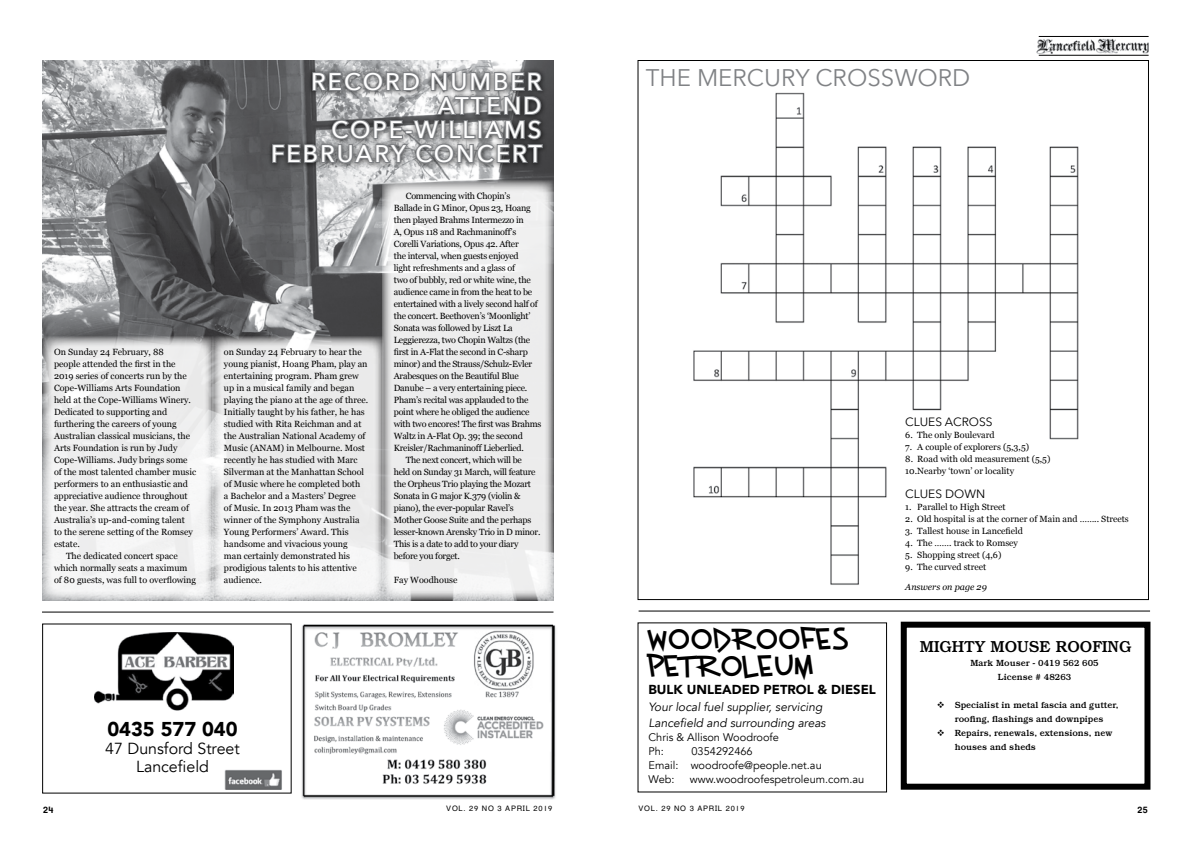
<style>
.page{position:relative;width:1191px;height:842px;background:#fff}
.page>*{position:absolute;margin:0;border:0;box-sizing:border-box;transform-origin:0 0}
.t1{font:26px/27px "German Beauty";letter-spacing:.08em;color:#000}
.t2{font:500 24px/24px "Avenir Next";letter-spacing:.08em;color:#fff;text-align:right}
.t3{font:24px "Avenir Next";color:#808285}
.t4{font:900 20px "Avenir";color:#000}
.t5{font:16px/18px "Avenir";color:#000;text-align:center}
.t6{font:500 16px "Bookman";color:#000}
.t7{font:900 13px "Avenir";color:#000}
.t8{font:italic 12px/16px "Avenir";color:#000}
.t9{font:12px "Avenir Next";color:#000}
.t10{font:11px/14px "Avenir";color:#000}
.t11{font:9px/12px "Georgia";color:#000}
.t12{font:9px "Georgia";letter-spacing:-.025em;color:#000}
.t13{font:500 9px/14px "Bookman";color:#000;text-align:center}
.t14{font:italic 9px "Georgia";color:#000}
.t15{font:700 9px "Helvetica Textbook";color:#000}
.t16{font:7.5px "Helvetica Textbook";letter-spacing:.1em;color:#000}
</style>
<div class="page">
<img style="left:42px;top:60px;width:511px;height:276px">
<svg style="left:214px;top:336px;width:168px;height:264px;fill:#ebebeb"></svg>
<svg style="left:382px;top:180px;width:171px;height:420px;fill:#ececed"></svg>
<svg style="left:42px;top:336px;width:172px;height:264px;fill:#eee"></svg>
<div style="left:900px;top:622px;width:250px;height:168px;border:6px solid #000"></div>
<img style="left:95px;top:632px;width:138px;height:79px">
<img style="left:224px;top:769px;width:58px;height:20px">
<img style="left:301px;top:624px;width:255px;height:175px">
<hr style="left:638px;top:610px;width:512px;height:1px;background:#000">
<img style="left:693px;top:92px;width:386px;height:493px">
<div style="left:267px;top:67px;width:281px;height:102px;background:#000;opacity:.75"></div>
<svg style="left:271px;top:65px;width:273px;height:100px;background:#868789"></svg>
<hr style="left:42px;top:611px;width:511px;height:1px;background:#000">
<img style="left:1036px;top:36px;width:113px;height:20px">
<hr style="left:1038px;top:55px;width:110px;height:1px;background:#000">
<hr style="left:1038px;top:36px;width:110px;height:1px;background:#000">
<p class="t11" style="left:54px;top:345px;width:111px">On Sunday 24 February, 88</p>
<p class="t11" style="left:54px;top:357px;width:123px">people attended the first in the</p>
<p class="t11" style="left:54px;top:369px;width:134px">2019 series of concerts run by the</p>
<p class="t11" style="left:54px;top:381px;width:128px">Cope-Williams Arts Foundation</p>
<p class="t11" style="left:54px;top:393px;width:139px">held at the Cope-Williams Winery.</p>
<p class="t11" style="left:54px;top:405px;width:115px">Dedicated to supporting and</p>
<p class="t11" style="left:54px;top:417px;width:124px">furthering the careers of young</p>
<p class="t11" style="left:54px;top:429px;width:138px">Australian classical musicians, the</p>
<p class="t11" style="left:54px;top:441px;width:125px">Arts Foundation is run by Judy</p>
<p class="t11" style="left:54px;top:453px;width:135px">Cope-Williams. Judy brings some</p>
<p class="t11" style="left:54px;top:465px;width:144px">of the most talented chamber music</p>
<p class="t11" style="left:54px;top:477px;width:135px">performers to an enthusiastic and</p>
<p class="t11" style="left:54px;top:489px;width:135px">appreciative audience throughout</p>
<p class="t11" style="left:54px;top:501px;width:136px">the year. She attracts the cream of</p>
<p class="t11" style="left:54px;top:513px;width:132px">Australia’s up-and-coming talent</p>
<p class="t11" style="left:54px;top:525px;width:140px">to the serene setting of the Romsey</p>
<p class="t11" style="left:54px;top:537px;width:27px">estate.</p>
<p class="t11" style="left:66px;top:549px;width:113px">The dedicated concert space</p>
<p class="t11" style="left:54px;top:561px;width:135px">which normally seats a maximum</p>
<p class="t11" style="left:54px;top:573px;width:144px">of 80 guests, was full to overflowing</p>
<h2 class="t2" style="left:271px;top:69px;width:272px">RECORD NUMBER<br>ATTEND<br>COPE-WILLIAMS<br>FEBRUARY CONCERT</h2>
<p class="t12" style="left:406px;top:189px;width:106px">Commencing with Chopin’s</p>
<p class="t12" style="left:394px;top:201px;width:138px">Ballade in G Minor, Opus 23, Hoang</p>
<p class="t12" style="left:394px;top:213px;width:132px">then played Brahms Intermezzo in</p>
<p class="t12" style="left:394px;top:225px;width:124px">A, Opus 118 and Rachmaninoff’s</p>
<p class="t12" style="left:394px;top:237px;width:126px">Corelli Variations, Opus 42. After</p>
<p class="t12" style="left:394px;top:249px;width:126px">the interval, when guests enjoyed</p>
<p class="t12" style="left:394px;top:261px;width:123px">light refreshments and a glass of</p>
<p class="t12" style="left:394px;top:273px;width:138px">two of bubbly, red or white wine, the</p>
<p class="t12" style="left:394px;top:285px;width:140px">audience came in from the heat to be</p>
<p class="t12" style="left:394px;top:297px;width:146px">entertained with a lively second half of</p>
<p class="t12" style="left:394px;top:309px;width:138px">the concert. Beethoven’s ‘Moonlight’</p>
<p class="t12" style="left:394px;top:321px;width:120px">Sonata was followed by Liszt La</p>
<p class="t12" style="left:394px;top:333px;width:138px">Leggierezza, two Chopin Waltzs (the</p>
<p class="t12" style="left:394px;top:345px;width:135px">first in A-Flat the second in C-sharp</p>
<p class="t12" style="left:394px;top:357px;width:140px">minor) and the Strauss/Schulz-Evler</p>
<p class="t12" style="left:394px;top:369px;width:126px">Arabesques on the Beautiful Blue</p>
<p class="t12" style="left:394px;top:381px;width:135px">Danube – a very entertaining piece.</p>
<p class="t12" style="left:394px;top:393px;width:136px">Pham’s recital was applauded to the</p>
<p class="t12" style="left:394px;top:405px;width:137px">point where he obliged the audience</p>
<p class="t12" style="left:394px;top:417px;width:149px">with two encores! The first was Brahms</p>
<p class="t12" style="left:394px;top:429px;width:131px">Waltz in A-Flat Op. 39; the second</p>
<p class="t12" style="left:394px;top:441px;width:132px">Kreisler/Rachmaninoff Lieberlied.</p>
<p class="t12" style="left:406px;top:453px;width:118px">The next concert, which will be</p>
<p class="t12" style="left:394px;top:465px;width:143px">held on Sunday 31 March, will feature</p>
<p class="t12" style="left:394px;top:477px;width:139px">the Orpheus Trio playing the Mozart</p>
<p class="t12" style="left:394px;top:489px;width:128px">Sonata in G major K.379 (violin &amp;</p>
<p class="t12" style="left:394px;top:501px;width:121px">piano), the ever-popular Ravel’s</p>
<p class="t12" style="left:394px;top:513px;width:139px">Mother Goose Suite and the perhaps</p>
<p class="t12" style="left:394px;top:525px;width:148px">lesser-known Arensky Trio in D minor.</p>
<p class="t12" style="left:394px;top:537px;width:126px">This is a date to add to your diary</p>
<p class="t12" style="left:394px;top:549px;width:68px">before you forget.</p>
<p class="t11" style="left:394px;top:573px;width:65px">Fay Woodhouse</p>
<p class="t11" style="left:224px;top:345px;width:146px">on Sunday 24 February to hear the young pianist, Hoang Pham, play an entertaining program. Pham grew up in a musical family and began playing the piano at the age of three.<br>Initially taught by his father, he has studied with Rita Reichman and at the Australian National Academy of<br>Music (ANAM) in Melbourne. Most recently he has studied with Marc<br>Silverman at the Manhattan School of Music where he completed both<br>a Bachelor and a Masters’ Degree<br>of Music. In 2013 Pham was the winner of the Symphony Australia<br>Young Performers’ Award. This handsome and vivacious young<br>man certainly demonstrated his prodigious talents to his attentive audience.</p>
<h3 class="t4" style="left:107px;top:712px;width:132px">0435 577 040</h3>
<h3 class="t5" style="left:105px;top:740px;width:136px">47 Dunsford Street<br>Lancefield</h3>
<h2 class="t3" style="left:646px;top:57px;width:326px">THE MERCURY CROSSWORD</h2>
<h1 class="t1" style="left:648px;top:626px;width:201px">WOODROOFES<br>PETROLEUM</h1>
<h3 class="t7" style="left:648px;top:678px;width:229px">BULK UNLEADED PETROL &amp; DIESEL</h3>
<h3 class="t8" style="left:648px;top:699px;width:179px">Your local fuel supplier, servicing<br>Lancefield and surrounding areas</h3>
<p class="t10" style="left:648px;top:730px;width:132px">Chris &amp; Allison Woodroofe<br>Ph:</p>
<p class="t10" style="left:648px;top:744px;width:175px;text-indent:43px">0354292466<br>Email: woodroofe@people.net.au<br>Web:</p>
<p class="t10" style="left:690px;top:772px;width:176px">www.woodroofespetroleum.com.au</p>
<h3 class="t9" style="left:905px;top:412px;width:89px">CLUES ACROSS</h3>
<p class="t11" style="left:905px;top:429px;width:91px">6. The only Boulevard</p>
<p class="t11" style="left:905px;top:441px;width:125px">7. A couple of explorers (5,3,5)</p>
<p class="t11" style="left:905px;top:453px;width:147px">8. Road with old measurement (5,5)<br>10.Nearby ‘town’ or locality</p>
<h3 class="t9" style="left:905px;top:484px;width:81px">CLUES DOWN</h3>
<p class="t11" style="left:905px;top:501px;width:102px">1. Parallel to High Street</p>
<p class="t11" style="left:905px;top:513px;width:225px">2. Old hospital is at the corner of Main and …….. Streets</p>
<p class="t11" style="left:905px;top:525px;width:119px">3. Tallest house in Lancefield</p>
<p class="t11" style="left:905px;top:537px;width:114px">4. The ……. track to Romsey</p>
<p class="t11" style="left:905px;top:549px;width:98px">5. Shopping street (4,6)</p>
<p class="t11" style="left:905px;top:561px;width:82px">9. The curved street</p>
<p class="t14" style="left:905px;top:581px;width:83px">Answers on page 29</p>
<h3 class="t6" style="left:919px;top:637px;width:213px">MIGHTY MOUSE ROOFING</h3>
<p class="t13" style="left:970px;top:656px;width:130px">Mark Mouser - 0419 562 605<br>License # 48263</p>
<p class="t13" style="left:936px;top:698px;width:183px">❖ Specialist in metal fascia and gutter, roofing, flashings and downpipes</p>
<p class="t13" style="left:954px;top:726px;width:159px;text-align:left;text-indent:-18px">❖ Repairs, renewals, extensions, new houses and sheds</p>
<p class="t15" style="left:43px;top:804px;width:12px">24</p>
<p class="t16" style="left:446px;top:804px;width:108px">VOL. 29 NO 3 APRIL 2019</p>
<p class="t16" style="left:638px;top:804px;width:108px">VOL. 29 NO 3 APRIL 2019</p>
<p class="t15" style="left:1137px;top:804px;width:12px">25</p>
</div>
